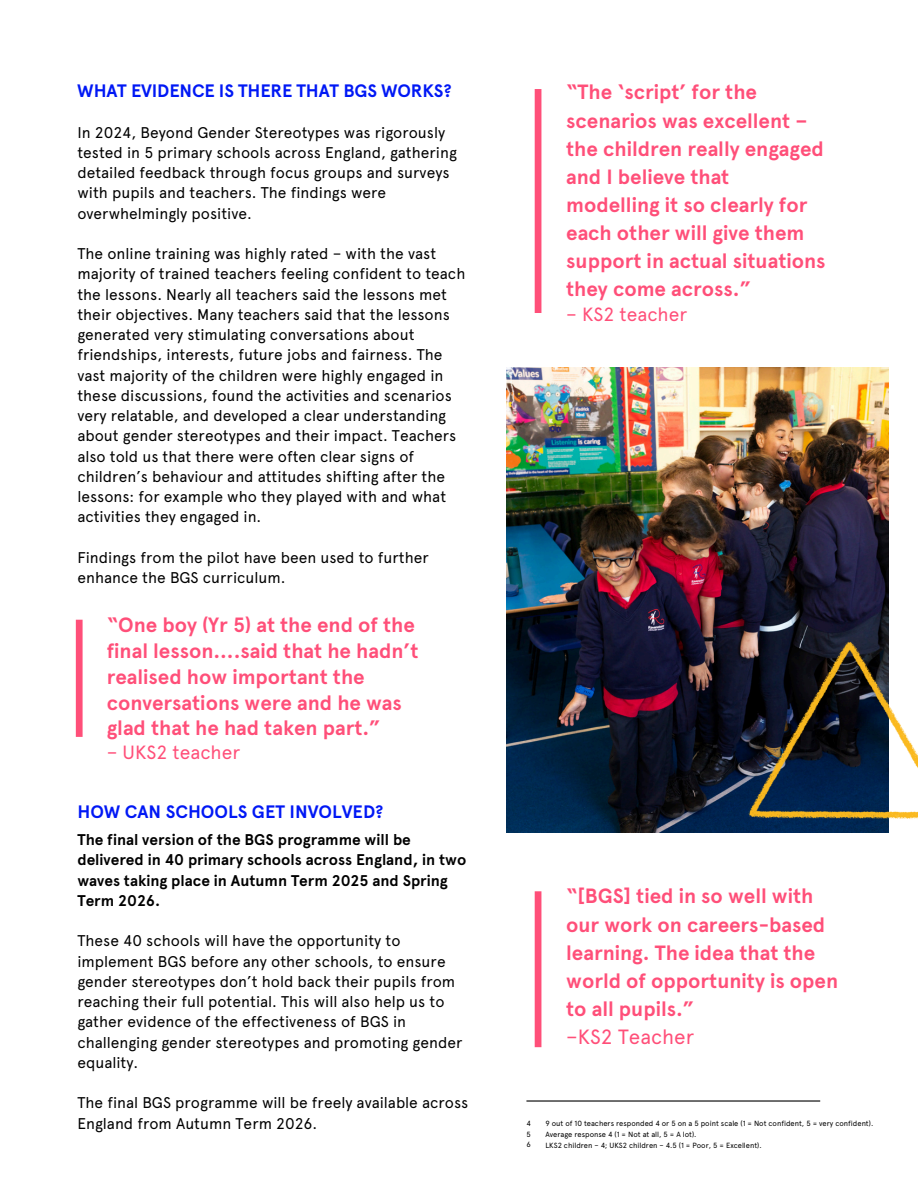
<style>
.page{position:relative;width:918px;height:1188px;background:#fff}
.page>*{position:absolute;margin:0;border:0;box-sizing:border-box;transform-origin:0 0}
.t1{font:700 20.7px/28.2px "Apercu";color:#ff4f79}
.t2{font:19.2px "Apercu";color:#ff4f79}
.t3{font:700 18px "Apercu";letter-spacing:-.01em;color:#0018f5}
.t4{font:15.45px/20.2px "Apercu";color:#000}
.t5{font:700 15.45px/20.2px "Apercu";color:#000}
.t6{font:7.5px "Apercu";color:#000}
.s1{font-weight:400}
</style>
<div class="page">
<img style="left:506px;top:368px;width:383px;height:464px">
<img style="left:696px;top:620px;width:222px;height:213px">
<hr style="left:526px;top:1100px;width:294px;height:2px;background:#000">
<div style="left:535px;top:89px;width:6px;height:224px;background:#ff4f79"></div>
<div style="left:535px;top:891px;width:6px;height:156px;background:#ff4f79"></div>
<div style="left:76px;top:620px;width:7px;height:117px;background:#ff4f79"></div>
<h3 class="t3" style="left:77px;top:80px;width:376px">WHAT EVIDENCE IS THERE THAT BGS WORKS?</h3>
<h4 class="t1" style="left:566px;top:78px;width:261px">“The ‘script’ for the scenarios was excellent – the children really engaged and I believe that modelling it so clearly for each other will give them support in actual situations they come across.”</h4>
<h4 class="t2" style="left:566px;top:303px;width:123px">– KS2 teacher</h4>
<h2 class="t4" style="left:77px;top:122px;width:381px">In 2024, Beyond Gender Stereotypes was rigorously tested in 5 primary schools across England, gathering detailed feedback through focus groups and surveys with pupils and teachers. The findings were overwhelmingly positive.</h2>
<h4 class="t4" style="left:77px;top:243px;width:390px">The online training was highly rated – with the vast majority of trained teachers feeling confident to teach the lessons. Nearly all teachers said the lessons met their objectives. Many teachers said that the lessons generated very stimulating conversations about friendships, interests, future jobs and fairness. The vast majority of the children were highly engaged in these discussions, found the activities and scenarios very relatable, and developed a clear understanding about gender stereotypes and their impact. Teachers also told us that there were often clear signs of children’s behaviour and attitudes shifting after the lessons: for example who they played with and what activities they engaged in.</h4>
<h4 class="t4" style="left:77px;top:547px;width:353px">Findings from the pilot have been used to further enhance the BGS curriculum.</h4>
<p class="t1" style="left:107px;top:612px;width:313px;line-height:25.8px">“One boy (Yr 5) at the end of the final lesson….said that he hadn’t realised how important the conversations were and he was glad that he had taken part.”</p>
<p class="t2" style="left:107px;top:741px;width:135px">– UKS2 teacher</p>
<h4 class="t3" style="left:77px;top:801px;width:308px">HOW CAN SCHOOLS GET INVOLVED?</h4>
<h4 class="t5" style="left:77px;top:830px;width:390px">The final version of the BGS programme will be delivered in 40 primary schools across England, in two waves taking place in Autumn Term 2025 and Spring Term 2026.</h4>
<p class="t4" style="left:77px;top:931px;width:387px">These 40 schools will have the opportunity to implement BGS before any other schools, to ensure gender stereotypes don’t hold back their pupils from reaching their full potential. This will also help us to gather evidence of the effectiveness of BGS in challenging gender stereotypes and promoting gender equality.</p>
<h1 class="t4" style="left:77px;top:1093px;width:393px">The final BGS programme will be freely available across<br>England from Autumn Term 2026.</h1>
<h4 class="t1" style="left:566px;top:882px;width:274px">“[BGS] tied in so well with our work on careers-based learning. The idea that the world of opportunity is open to all pupils.”<br><span class="s1">–KS2 Teacher</span></h4>
<h1 class="t6" style="left:526px;top:1119px;width:6px">4</h1>
<p class="t6" style="left:526px;top:1130px;width:6px">5</p>
<p class="t6" style="left:526px;top:1140px;width:6px">6</p>
<p class="t6" style="left:545px;top:1119px;width:329px">9 out of 10 teachers responded 4 or 5 on a 5 point scale (1 = Not confident, 5 = very confident).</p>
<h1 class="t6" style="left:545px;top:1130px;width:153px">Average response 4 (1 = Not at all, 5 = A lot).</h1>
<p class="t6" style="left:545px;top:1141px;width:218px">LKS2 children – 4; UKS2 children – 4.5 (1 = Poor, 5 = Excellent).</p>
</div>
